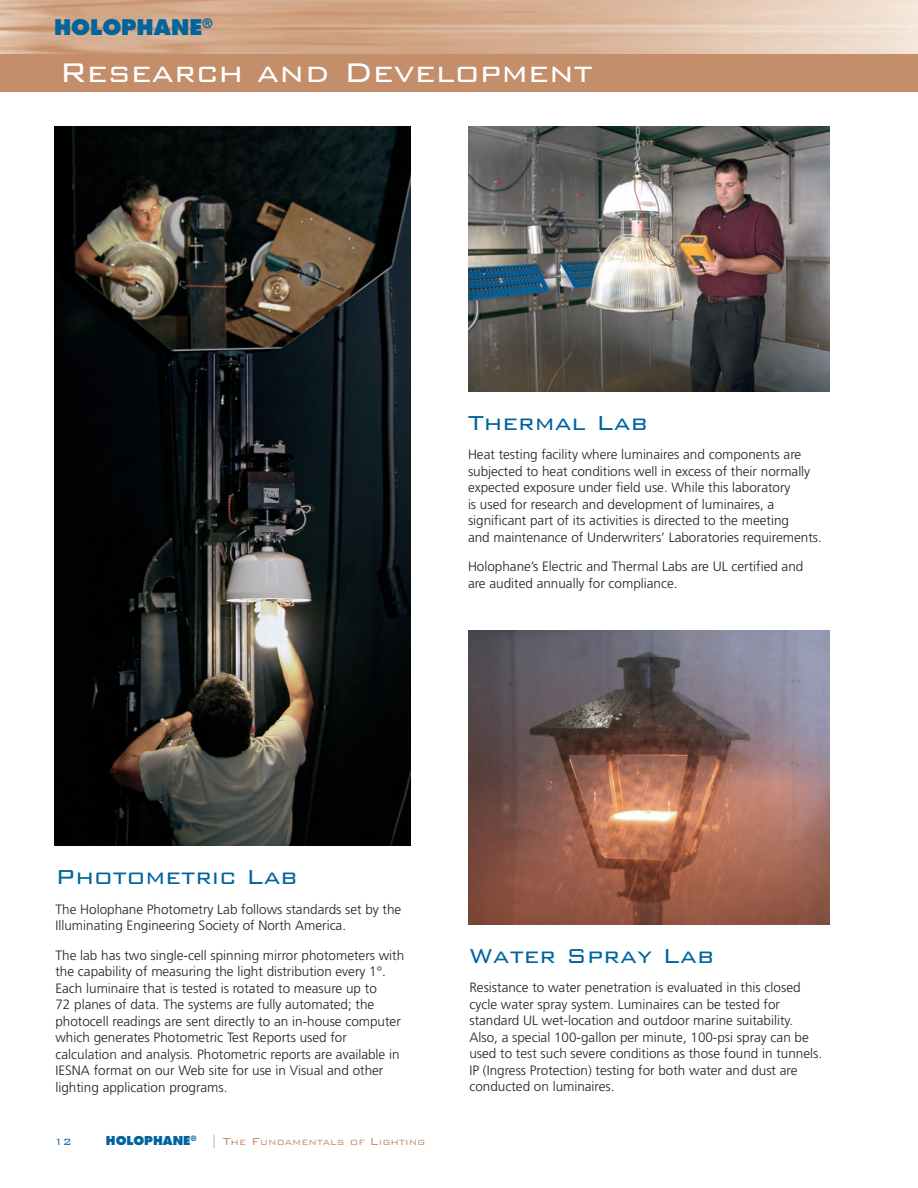
<style>
.page{position:relative;width:918px;height:1188px;background:#fff}
.page>*{position:absolute;margin:0;border:0;box-sizing:border-box;transform-origin:0 0}
.t1{font:300 36px "Bank Gothic";color:#fff}
.t2{font:300 27px "Bank Gothic";color:#00649e}
.t3{font:800 21px "Futura Std";color:#00649e}
.t4{font:300 13.5px/16.5px "Frutiger";color:#231f20}
.t5{font:300 12px "Bank Gothic";color:#00649e}
.t6{font:300 10.2px "Bank Gothic";color:#c48e6b}
.s1{font-family:"Futura Std";font-weight:800;font-size:12px;color:#00649e}
.s2{font-size:13.5px}
</style>
<div class="page">
<img style="left:0;top:0;width:918px;height:54px">
<div style="left:0;top:54px;width:918px;height:38px;background:#c48e6b"></div>
<img style="left:468px;top:630px;width:362px;height:294px">
<img style="left:54px;top:127px;width:357px;height:719px">
<img style="left:468px;top:127px;width:361px;height:265px">
<h3 class="t3" style="left:54px;top:15px;width:160px">HOLOPHANE<sup>®</sup></h3>
<h1 class="t1" style="left:59px;top:49px;width:535px">Research and Development</h1>
<h2 class="t2" style="left:468px;top:405px;width:181px">Thermal Lab</h2>
<p class="t4" style="left:468px;top:447px;width:355px">Heat testing facility where luminaires and components are subjected to heat conditions well in excess of their normally expected exposure under field use. While this laboratory<br>is used for research and development of luminaires, a significant part of its activities is directed to the meeting<br>and maintenance of Underwriters’ Laboratories requirements.</p>
<p class="t4" style="left:468px;top:559px;width:337px">Holophane’s Electric and Thermal Labs are UL certified and are audited annually for compliance.</p>
<h2 class="t2" style="left:56px;top:859px;width:244px">Photometric Lab</h2>
<p class="t4" style="left:56px;top:902px;width:347px">The Holophane Photometry Lab follows standards set by the<br>Illuminating Engineering Society of North America.</p>
<p class="t4" style="left:56px;top:948px;width:350px">The lab has two single-cell spinning mirror photometers with the capability of measuring the light distribution every 1°.<br>Each luminaire that is tested is rotated to measure up to<br>72 planes of data. The systems are fully automated; the photocell readings are sent directly to an in-house computer which generates Photometric Test Reports used for calculation and analysis. Photometric reports are available in IESNA format on our Web site for use in Visual and other lighting application programs.</p>
<p class="t5" style="left:54px;top:1134px;width:19px">12</p>
<p class="t6" style="left:106px;top:1135px;width:321px"><span class="s1">HOLOPHANE</span><sup>®</sup> <span class="s2">| T</span>HE <span class="s2">F</span>UNDAMENTALS OF <span class="s2">L</span>IGHTING</p>
<h2 class="t2" style="left:470px;top:937px;width:246px">Water Spray Lab</h2>
<p class="t4" style="left:470px;top:980px;width:354px">Resistance to water penetration is evaluated in this closed cycle water spray system. Luminaires can be tested for standard UL wet-location and outdoor marine suitability.<br>Also, a special 100-gallon per minute, 100-psi spray can be used to test such severe conditions as those found in tunnels.<br>IP (Ingress Protection) testing for both water and dust are conducted on luminaires.</p>
</div>
